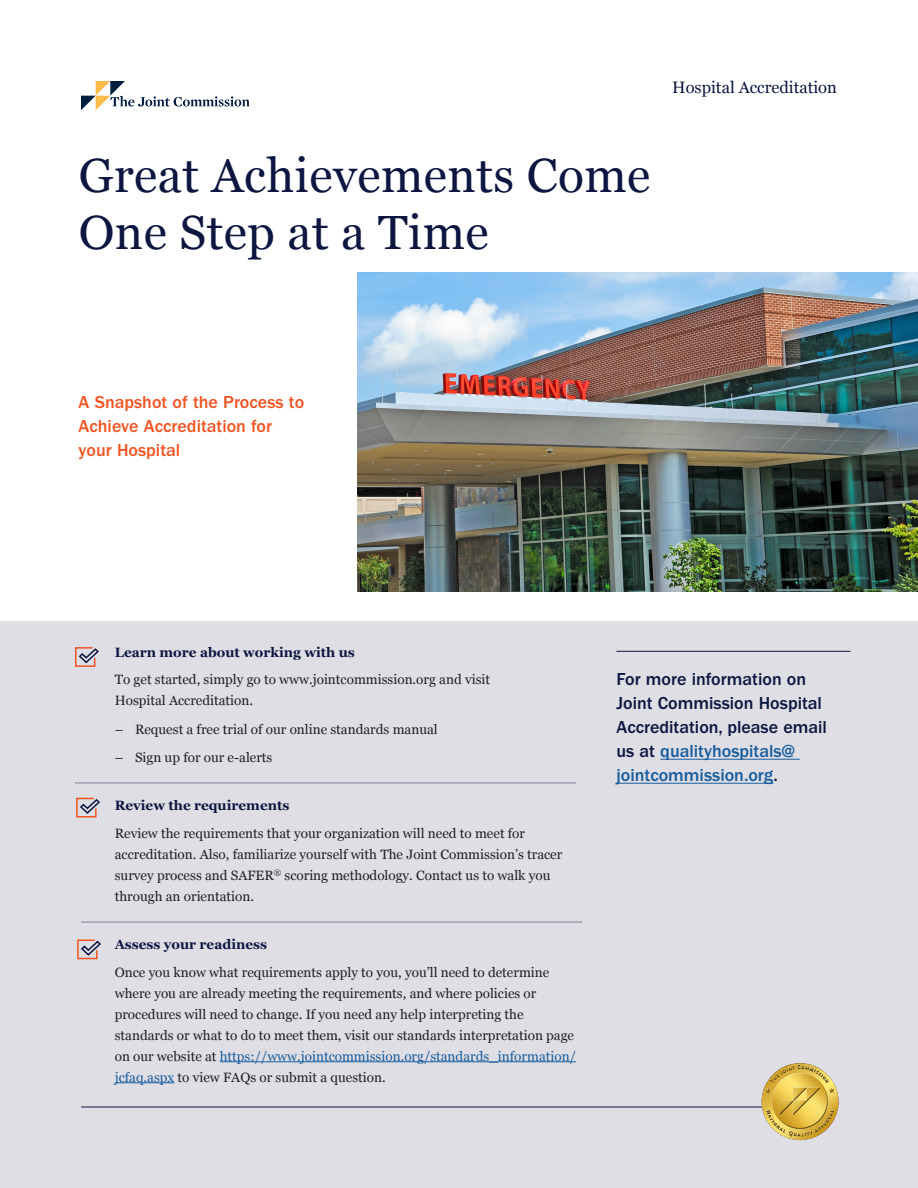
<style>
.page{position:relative;width:918px;height:1188px;background:#fff}
.page>*{position:absolute;margin:0;border:0;box-sizing:border-box;transform-origin:0 0}
.Headline{font:48px/57px "Georgia";letter-spacing:.01em;color:#0c1640}
.CTA_Sentence_-_Navy{font:500 18px/24px "ITC Franklin Gothic Std";color:#0c1640}
.Subhead_-_Orange{font:500 18px/24px "ITC Franklin Gothic Std";color:#f15422}
.Entity{font:16.5px "Georgia";color:#0c1640}
.Body_Copy{font:13.5px/21px "Georgia";color:#231f20}
._9_Large_Bold_-_Bull{font:700 13.5px "Georgia";color:#0c1640}
.s1{color:#175d9e}
</style>
<div class="page">
<div style="left:0;top:621px;width:918px;height:567px;background:#dfdee5"></div>
<svg style="left:81px;top:81px;width:169px;height:29px"></svg>
<hr style="left:616px;top:651px;width:234px;height:1px;background:#0c1640">
<hr style="left:660px;top:759px;width:140px;height:1px;background:#175d9e">
<hr style="left:616px;top:783px;width:158px;height:1px;background:#175d9e">
<img style="left:357px;top:273px;width:561px;height:318px">
<hr style="left:220px;top:1061px;width:356px;height:1px;background:#175d9e">
<hr style="left:115px;top:1082px;width:59px;height:1px;background:#175d9e">
<hr style="left:81px;top:1107px;width:756px;height:1px;background:#0c1640">
<img style="left:762px;top:1063px;width:77px;height:77px;border-radius:38px">
<hr style="left:75px;top:783px;width:501px;height:1px;background:#807e96">
<hr style="left:81px;top:922px;width:501px;height:1px;background:#807e96">
<svg style="left:77px;top:939px;width:24px;height:21px"></svg>
<svg style="left:76px;top:797px;width:24px;height:21px"></svg>
<svg style="left:75px;top:647px;width:24px;height:20px"></svg>
<p class="Headline" style="left:79px;top:145px;width:573px">Great Achievements Come<br>One Step at a Time</p>
<p class="Entity" style="left:672px;top:76px;width:166px">Hospital Accreditation</p>
<p class="Subhead_-_Orange" style="left:79px;top:390px;width:227px">A Snapshot of the Process to<br>Achieve Accreditation for your Hospital</p>
<p class="_9_Large_Bold_-_Bull" style="left:115px;top:642px;width:242px">Learn more about working with us</p>
<p class="Body_Copy" style="left:115px;top:669px;width:377px">To get started, simply go to www.jointcommission.org and visit<br>Hospital Accreditation.</p>
<p class="Body_Copy" style="left:115px;top:719px;width:325px">– Request a free trial of our online standards manual</p>
<p class="Body_Copy" style="left:115px;top:746px;width:159px">– Sign up for our e-alerts</p>
<p class="_9_Large_Bold_-_Bull" style="left:115px;top:795px;width:176px">Review the requirements</p>
<p class="Body_Copy" style="left:115px;top:822px;width:449px">Review the requirements that your organization will need to meet for accreditation. Also, familiarize yourself with The Joint Commission’s tracer survey process and SAFER<sup>®</sup> scoring methodology. Contact us to walk you through an orientation.</p>
<p class="_9_Large_Bold_-_Bull" style="left:115px;top:934px;width:154px">Assess your readiness</p>
<p class="Body_Copy" style="left:115px;top:961px;width:463px">Once you know what requirements apply to you, you’ll need to determine where you are already meeting the requirements, and where policies or procedures will need to change. If you need any help interpreting the standards or what to do to meet them, visit our standards interpretation page on our website at <span class="s1">https://www.jointcommission.org/standards_information/ jcfaq.aspx</span> to view FAQs or submit a question.</p>
<p class="CTA_Sentence_-_Navy" style="left:616px;top:668px;width:212px">For more information on<br>Joint Commission Hospital<br>Accreditation, please email us at <span class="s1">qualityhospitals@ jointcommission.org</span>.</p>
</div>
